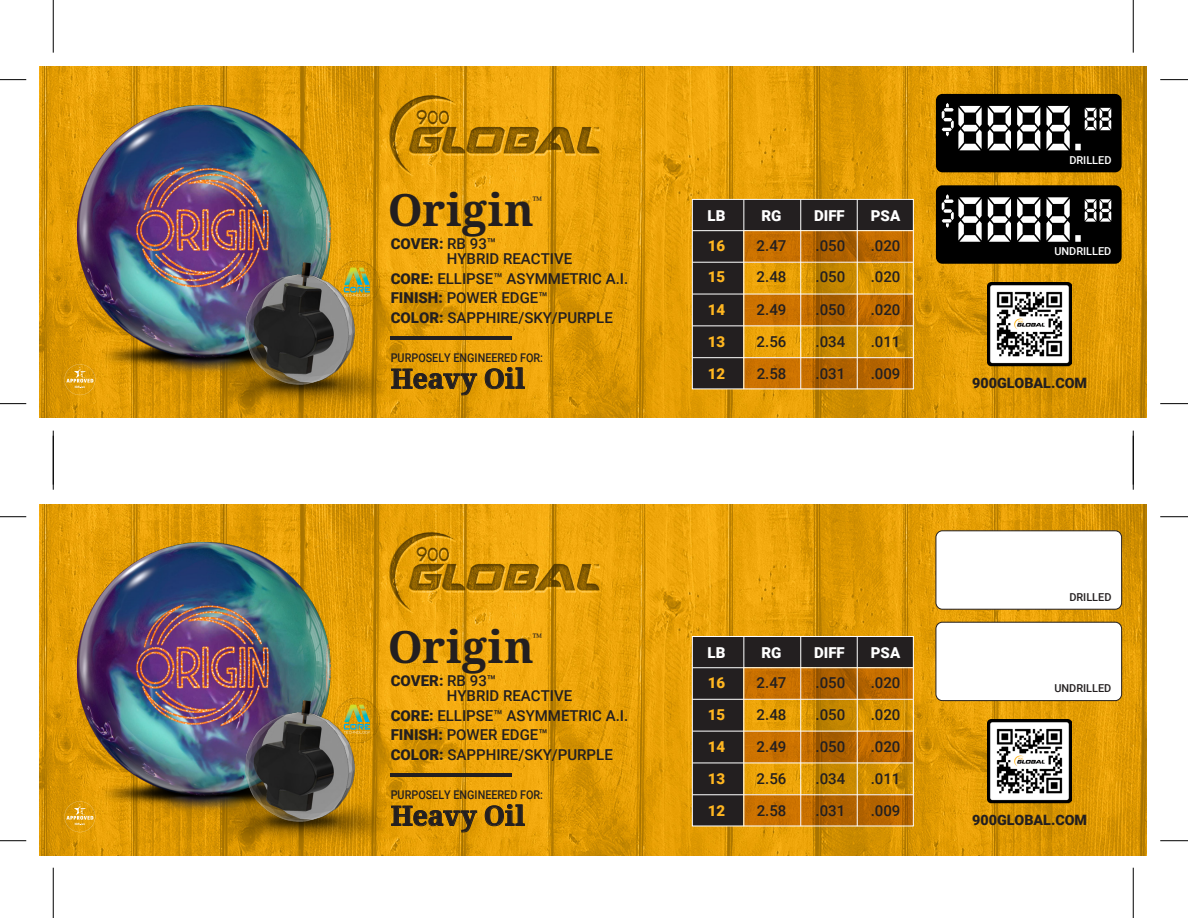
<style>
.page{position:relative;width:1188px;height:918px;background:#fff}
.page>*{position:absolute;margin:0;border:0;box-sizing:border-box;transform-origin:0 0}
.t1{font:700 44.55px "Noto Serif";letter-spacing:.015em;color:#231f20}
.t2{font:700 27px "Noto Serif";color:#231f20}
.t3{font:500 15px/32px "Roboto";color:#231f20}
.t4{font:900 15px "Roboto";color:#fff}
.t5{font:900 15px "Roboto";color:#ffb620}
.t6{font:900 14.25px "Roboto";color:#231f20}
.t7{font:500 12px "Roboto";color:#231f20;scale:.9 1}
.t8{font:700 11.85px "Noto Serif";color:#231f20}
.t9{font:500 10.95px "Roboto";color:#fff}
.t10{font:500 10.95px "Roboto";color:#231f20}
.s1{font-weight:900}
</style>
<div class="page">
<img style="left:39px;top:67px;width:1107px;height:351px">
<svg style="left:65px;top:387px;width:30px;height:8px"></svg>
<hr style="left:53px;top:0;width:1px;height:53px;background:#000">
<svg style="left:0;top:79px;width:26px;height:1px"></svg>
<svg style="left:0;top:403px;width:26px;height:1px"></svg>
<hr style="left:53px;top:431px;width:1px;height:54px;background:#000">
<hr style="left:1133px;top:0;width:1px;height:53px;background:#000">
<svg style="left:1160px;top:79px;width:28px;height:1px"></svg>
<svg style="left:1160px;top:403px;width:28px;height:1px"></svg>
<hr style="left:1133px;top:431px;width:1px;height:54px;background:#000">
<svg style="left:360px;top:261px;width:20px;height:45px"></svg>
<img style="left:47px;top:74px;width:313px;height:313px">
<img style="left:176px;top:327px;width:256px;height:91px">
<img style="left:212px;top:327px;width:180px;height:91px">
<img style="left:238px;top:263px;width:123px;height:124px">
<svg style="left:391px;top:369px;width:86px;height:26px;background:#ba820b"></svg>
<svg style="left:485px;top:367px;width:40px;height:22px"></svg>
<hr style="left:390px;top:336px;width:121px;height:3px;background:#231f20">
<svg style="left:694px;top:201px;width:218px;height:186px;background:#715316"></svg>
<svg style="left:858px;top:231px;width:54px;height:31px;background:#bf6c03"></svg>
<svg style="left:858px;top:295px;width:54px;height:30px;background:#be6a00"></svg>
<svg style="left:858px;top:358px;width:54px;height:29px;background:#b76601"></svg>
<div style="left:744px;top:231px;width:56px;height:31px;background:#c97000"></div>
<svg style="left:801px;top:231px;width:56px;height:31px;background:#b06406"></svg>
<div style="left:744px;top:294px;width:56px;height:32px;background:#cc7200"></div>
<svg style="left:801px;top:295px;width:56px;height:30px;background:#b06302"></svg>
<div style="left:744px;top:358px;width:56px;height:31px;background:#ca7100"></div>
<svg style="left:801px;top:358px;width:56px;height:29px;background:#b36503"></svg>
<hr style="left:743px;top:199px;width:1px;height:190px;background:#fff">
<hr style="left:800px;top:199px;width:1px;height:190px;background:#fff">
<hr style="left:692px;top:230px;width:221px;height:1px;background:#fff">
<hr style="left:692px;top:262px;width:221px;height:1px;background:#fff">
<hr style="left:692px;top:294px;width:221px;height:1px;background:#fff">
<hr style="left:692px;top:325px;width:221px;height:1px;background:#fff">
<hr style="left:692px;top:357px;width:221px;height:1px;background:#fff">
<hr style="left:857px;top:199px;width:1px;height:190px;background:#fff">
<div style="left:936px;top:94px;width:186px;height:78px;background:#000;border-radius:7px"></div>
<svg style="left:942px;top:103px;width:169px;height:47px"></svg>
<div style="left:936px;top:185px;width:186px;height:79px;background:#000;border-radius:7px"></div>
<svg style="left:942px;top:194px;width:169px;height:48px"></svg>
<div style="left:692px;top:199px;width:222px;height:190px;border:1px solid #fff"></div>
<img style="left:988px;top:282px;width:83px;height:86px">
<img style="left:39px;top:504px;width:1107px;height:351px">
<svg style="left:65px;top:824px;width:30px;height:8px"></svg>
<hr style="left:53px;top:436px;width:1px;height:54px;background:#000">
<svg style="left:0;top:516px;width:26px;height:1px"></svg>
<svg style="left:0;top:840px;width:26px;height:1px"></svg>
<hr style="left:53px;top:868px;width:1px;height:50px;background:#000">
<hr style="left:1133px;top:436px;width:1px;height:54px;background:#000">
<svg style="left:1160px;top:516px;width:28px;height:1px"></svg>
<svg style="left:1160px;top:840px;width:28px;height:1px"></svg>
<hr style="left:1133px;top:868px;width:1px;height:50px;background:#000">
<svg style="left:360px;top:698px;width:20px;height:45px"></svg>
<img style="left:47px;top:511px;width:313px;height:313px">
<img style="left:176px;top:764px;width:256px;height:92px">
<img style="left:212px;top:764px;width:180px;height:92px">
<img style="left:238px;top:700px;width:123px;height:124px">
<svg style="left:391px;top:806px;width:86px;height:26px;background:#ba820b"></svg>
<svg style="left:485px;top:804px;width:40px;height:22px"></svg>
<hr style="left:390px;top:773px;width:121px;height:3px;background:#231f20">
<svg style="left:694px;top:638px;width:218px;height:186px;background:#715316"></svg>
<svg style="left:858px;top:668px;width:54px;height:31px;background:#bf6c03"></svg>
<svg style="left:858px;top:732px;width:54px;height:30px;background:#be6a00"></svg>
<svg style="left:858px;top:795px;width:54px;height:29px;background:#b86702"></svg>
<div style="left:744px;top:668px;width:56px;height:31px;background:#c97000"></div>
<svg style="left:801px;top:668px;width:56px;height:31px;background:#b06406"></svg>
<div style="left:744px;top:731px;width:56px;height:32px;background:#cc7200"></div>
<svg style="left:801px;top:732px;width:56px;height:30px;background:#b06302"></svg>
<div style="left:744px;top:795px;width:56px;height:31px;background:#ca7100"></div>
<svg style="left:801px;top:795px;width:56px;height:29px;background:#b36504"></svg>
<hr style="left:743px;top:636px;width:1px;height:190px;background:#fff">
<hr style="left:800px;top:636px;width:1px;height:190px;background:#fff">
<hr style="left:692px;top:667px;width:221px;height:1px;background:#fff">
<hr style="left:692px;top:699px;width:221px;height:1px;background:#fff">
<hr style="left:692px;top:731px;width:221px;height:1px;background:#fff">
<hr style="left:692px;top:762px;width:221px;height:1px;background:#fff">
<hr style="left:692px;top:794px;width:221px;height:1px;background:#fff">
<hr style="left:857px;top:636px;width:1px;height:190px;background:#fff">
<div style="left:692px;top:636px;width:222px;height:190px;border:1px solid #fff"></div>
<img style="left:988px;top:719px;width:83px;height:86px">
<div style="left:936px;top:531px;width:186px;height:78px;background:#fff;border-radius:7px"></div>
<div style="left:935px;top:530px;width:187px;height:80px;border:1px solid #231f20;border-radius:7px"></div>
<div style="left:936px;top:622px;width:186px;height:79px;background:#fff;border-radius:7px"></div>
<div style="left:935px;top:622px;width:187px;height:79px;border:1px solid #231f20;border-radius:7px"></div>
<h1 class="t1" style="left:388px;top:179px;width:148px">Origin</h1>
<p class="t8" style="left:533px;top:192px;width:11px">™</p>
<p class="t3" style="left:447px;top:236px;width:127px;line-height:15px;text-indent:-56px"><span class="s1">COVER:</span> RB 93™<br>HYBRID REACTIVE</p>
<p class="t3" style="left:391px;top:268px;width:239px;line-height:19.5px"><span class="s1">CORE:</span> ELLIPSE™ ASYMMETRIC A.I.<br><span class="s1">FINISH:</span> POWER EDGE™<br><span class="s1">COLOR:</span> SAPPHIRE/SKY/PURPLE</p>
<p class="t7" style="left:391px;top:349px;width:171px">PURPOSELY ENGINEERED FOR:</p>
<h2 class="t2" style="left:391px;top:360px;width:136px">Heavy Oil</h2>
<h1 class="t1" style="left:388px;top:616px;width:148px">Origin</h1>
<p class="t8" style="left:533px;top:629px;width:11px">™</p>
<p class="t3" style="left:447px;top:673px;width:127px;line-height:15px;text-indent:-56px"><span class="s1">COVER:</span> RB 93™<br>HYBRID REACTIVE</p>
<p class="t3" style="left:391px;top:705px;width:239px;line-height:19.5px"><span class="s1">CORE:</span> ELLIPSE™ ASYMMETRIC A.I.<br><span class="s1">FINISH:</span> POWER EDGE™<br><span class="s1">COLOR:</span> SAPPHIRE/SKY/PURPLE</p>
<p class="t7" style="left:391px;top:786px;width:171px">PURPOSELY ENGINEERED FOR:</p>
<h2 class="t2" style="left:391px;top:797px;width:136px">Heavy Oil</h2>
<p class="t4" style="left:708px;top:205px;width:19px">LB</p>
<p class="t4" style="left:762px;top:205px;width:22px">RG</p>
<p class="t4" style="left:814px;top:205px;width:32px">DIFF</p>
<p class="t5" style="left:708px;top:235px;width:19px">16</p>
<p class="t3" style="left:757px;top:229px;width:31px">2.47</p>
<p class="t3" style="left:815px;top:229px;width:31px">.050</p>
<p class="t5" style="left:708px;top:267px;width:19px">15</p>
<p class="t3" style="left:757px;top:261px;width:31px">2.48</p>
<p class="t3" style="left:816px;top:261px;width:31px">.050</p>
<p class="t5" style="left:708px;top:299px;width:19px">14</p>
<p class="t3" style="left:757px;top:293px;width:31px">2.49</p>
<p class="t3" style="left:816px;top:293px;width:31px">.050</p>
<p class="t5" style="left:708px;top:331px;width:19px">13</p>
<p class="t3" style="left:757px;top:325px;width:31px">2.56</p>
<p class="t3" style="left:816px;top:325px;width:31px">.034</p>
<p class="t5" style="left:708px;top:363px;width:19px">12</p>
<p class="t3" style="left:757px;top:357px;width:31px">2.58</p>
<p class="t3" style="left:816px;top:357px;width:31px">.031</p>
<p class="t4" style="left:871px;top:205px;width:31px">PSA</p>
<p class="t3" style="left:871px;top:229px;width:31px;text-align:justify">.020 .020 .020 .011 .009</p>
<p class="t9" style="left:1069px;top:152px;width:44px">DRILLED</p>
<p class="t9" style="left:1054px;top:244px;width:58px">UNDRILLED</p>
<p class="t6" style="left:972px;top:373px;width:116px">900GLOBAL.COM</p>
<p class="t4" style="left:708px;top:642px;width:19px">LB</p>
<p class="t4" style="left:762px;top:642px;width:22px">RG</p>
<p class="t4" style="left:814px;top:642px;width:32px">DIFF</p>
<p class="t5" style="left:708px;top:672px;width:19px">16</p>
<p class="t3" style="left:757px;top:666px;width:31px">2.47</p>
<p class="t3" style="left:815px;top:666px;width:31px">.050</p>
<p class="t5" style="left:708px;top:704px;width:19px">15</p>
<p class="t3" style="left:757px;top:698px;width:31px">2.48</p>
<p class="t3" style="left:816px;top:698px;width:31px">.050</p>
<p class="t5" style="left:708px;top:736px;width:19px">14</p>
<p class="t3" style="left:757px;top:730px;width:31px">2.49</p>
<p class="t3" style="left:816px;top:730px;width:31px">.050</p>
<p class="t5" style="left:708px;top:768px;width:19px">13</p>
<p class="t3" style="left:757px;top:762px;width:31px">2.56</p>
<p class="t3" style="left:816px;top:762px;width:31px">.034</p>
<p class="t5" style="left:708px;top:800px;width:19px">12</p>
<p class="t3" style="left:757px;top:794px;width:31px">2.58</p>
<p class="t3" style="left:816px;top:794px;width:31px">.031</p>
<p class="t4" style="left:871px;top:642px;width:31px">PSA</p>
<p class="t3" style="left:871px;top:666px;width:31px;text-align:justify">.020 .020 .020 .011 .009</p>
<p class="t10" style="left:1069px;top:589px;width:44px">DRILLED</p>
<p class="t10" style="left:1054px;top:681px;width:58px">UNDRILLED</p>
<p class="t6" style="left:972px;top:810px;width:116px">900GLOBAL.COM</p>
</div>
